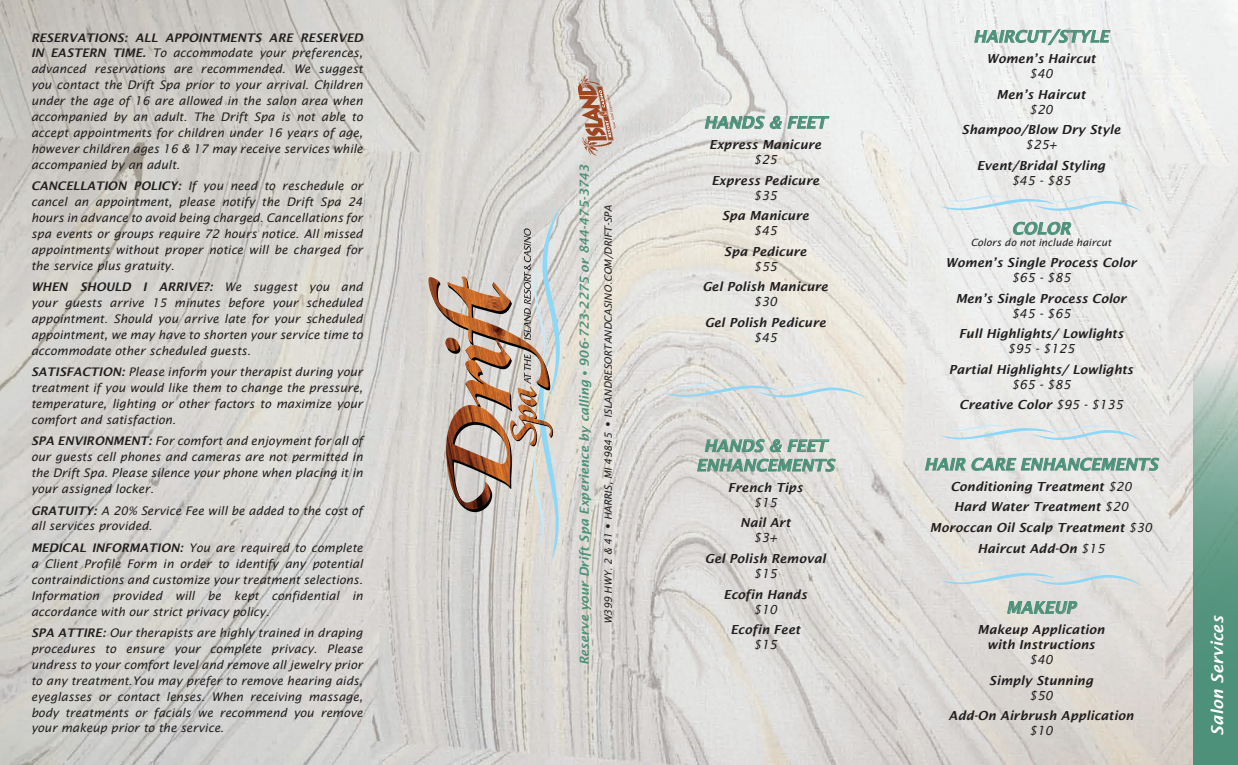
<style>
.page{position:relative;width:1238px;height:765px;background:#fff}
.page>*{position:absolute;margin:0;border:0;box-sizing:border-box;transform-origin:0 0}
.t1{font:italic 600 16.25px/19.5px "Lucida Sans";color:#4d917a;text-align:center}
.t2{font:italic 600 16.25px "Lucida Sans";color:#fff}
.t3{font:italic 600 12.5px/20.6px "Lucida Sans";color:#231f20;text-align:center}
.t4{font:italic 12.5px/20.6px "Lucida Sans";color:#231f20;text-align:center}
.t5{font:italic 600 12.5px "Lucida Sans";color:#4d917a}
.t6{font:italic 11.88px/15.9px "Lucida Sans";color:#231f20;text-align:justify}
.t7{font:italic 10px "Lucida Sans";color:#231f20}
.s1{font-weight:600}
.s2{font-family:"Futura";font-weight:800;font-style:normal;font-size:10px}
.s3{font-family:"Futura";font-weight:800;font-style:normal}
.s4{font-weight:400}
</style>
<div class="page">
<img style="left:0;top:0;width:1238px;height:765px">
<svg style="left:1192px;top:360px;width:46px;height:405px;background:#76a695"></svg>
<svg style="left:430px;top:205px;width:132px;height:355px;background:#c7baaf"></svg>
<svg style="left:578px;top:75px;width:38px;height:81px;background:#c3a496"></svg>
<svg style="left:974px;top:29px;width:136px;height:16px"></svg>
<svg style="left:1013px;top:222px;width:58px;height:13px"></svg>
<svg style="left:925px;top:458px;width:40px;height:13px"></svg>
<svg style="left:971px;top:458px;width:188px;height:13px;background:#aac4ba"></svg>
<svg style="left:1007px;top:601px;width:70px;height:13px"></svg>
<svg style="left:705px;top:116px;width:124px;height:13px;background:#aec7be"></svg>
<svg style="left:705px;top:439px;width:124px;height:13px;background:#a9c0b5"></svg>
<svg style="left:697px;top:459px;width:138px;height:13px;background:#a2bcb1"></svg>
<svg style="left:664px;top:382px;width:202px;height:17px;background:#d5dfe1"></svg>
<svg style="left:939px;top:196px;width:203px;height:16px;background:#dbe7ec"></svg>
<svg style="left:939px;top:425px;width:203px;height:16px;background:#d8e4e8"></svg>
<svg style="left:939px;top:570px;width:203px;height:16px;background:#d4dfe1"></svg>
<p class="t6" style="left:31px;top:29px;width:333px"><span class="s1">RESERVATIONS: ALL APPOINTMENTS ARE RESERVED IN EASTERN TIME.</span> To accommodate your preferences, advanced reservations are recommended. We suggest you contact the Drift Spa prior to your arrival. Children under the age of 16 are allowed in the salon area when accompanied by an adult. The Drift Spa is not able to accept appointments for children under 16 years of age, however children ages 16 &amp; 17 may receive services while accompanied by an adult.</p>
<p class="t6" style="left:31px;top:178px;width:333px"><span class="s1">CANCELLATION POLICY:</span> If you need to reschedule or cancel an appointment, please notify the Drift Spa 24 hours in advance to avoid being charged. Cancellations for spa events or groups require 72 hours notice. All missed appointments without proper notice will be charged for the service plus gratuity.</p>
<p class="t6" style="left:31px;top:279px;width:333px"><span class="s1">WHEN SHOULD I ARRIVE?:</span> We suggest you and your guests arrive 15 minutes before your scheduled appointment. Should you arrive late for your scheduled appointment, we may have to shorten your service time to accommodate other scheduled guests.</p>
<p class="t6" style="left:31px;top:364px;width:333px"><span class="s1">SATISFACTION:</span> Please inform your therapist during your treatment if you would like them to change the pressure, temperature, lighting or other factors to maximize your comfort and satisfaction.</p>
<p class="t6" style="left:31px;top:433px;width:333px"><span class="s1">SPA ENVIRONMENT:</span> For comfort and enjoyment for all of our guests cell phones and cameras are not permitted in the Drift Spa. Please silence your phone when placing it in your assigned locker.</p>
<p class="t6" style="left:31px;top:502px;width:333px"><span class="s1">GRATUITY:</span> A 20% Service Fee will be added to the cost of all services provided.</p>
<p class="t6" style="left:31px;top:540px;width:333px"><span class="s1">MEDICAL INFORMATION:</span> You are required to complete a Client Profile Form in order to identify any potential contraindictions and customize your treatment selections.<br>Information provided will be kept confidential in accordance with our strict privacy policy.</p>
<p class="t6" style="left:31px;top:625px;width:333px"><span class="s1">SPA ATTIRE:</span> Our therapists are highly trained in draping procedures to ensure your complete privacy. Please undress to your comfort level and remove all jewelry prior to any treatment.You may prefer to remove hearing aids, eyeglasses or contact lenses. When receiving massage, body treatments or facials we recommend you remove your makeup prior to the service.</p>
<p class="t5" style="left:577px;top:665px;width:502px;rotate:-90deg">Reserve your Drift Spa Experience by calling <span class="s2">•</span> 906-723-2275 or 844-475-3743</p>
<p class="t7" style="left:602px;top:624px;width:421px;rotate:-90deg">W399 HWY. 2 &amp; 41 <span class="s3">•</span> HARRIS, MI 49845 <span class="s3">•</span> ISLANDRESORTANDCASINO.COM/DRIFT-SPA</p>
<h1 class="t1" style="left:704px;top:113px;width:124px">HANDS &amp; FEET</h1>
<p class="t3" style="left:709px;top:134px;width:114px">Express Manicure</p>
<p class="t4" style="left:753px;top:149px;width:25px">$25</p>
<p class="t3" style="left:711px;top:170px;width:109px">Express Pedicure</p>
<p class="t4" style="left:753px;top:185px;width:25px">$35</p>
<p class="t3" style="left:721px;top:205px;width:89px">Spa Manicure</p>
<p class="t4" style="left:753px;top:220px;width:25px">$45</p>
<p class="t3" style="left:724px;top:241px;width:84px">Spa Pedicure</p>
<p class="t4" style="left:753px;top:256px;width:25px">$55</p>
<p class="t3" style="left:702px;top:277px;width:127px">Gel Polish Manicure</p>
<p class="t4" style="left:753px;top:292px;width:25px">$30</p>
<p class="t3" style="left:704px;top:312px;width:123px">Gel Polish Pedicure</p>
<p class="t4" style="left:753px;top:327px;width:25px">$45</p>
<h1 class="t1" style="left:696px;top:436px;width:140px">HANDS &amp; FEET<br>ENHANCEMENTS</h1>
<p class="t3" style="left:728px;top:477px;width:76px">French Tips</p>
<p class="t4" style="left:753px;top:492px;width:25px">$15</p>
<p class="t3" style="left:740px;top:512px;width:52px">Nail Art</p>
<p class="t4" style="left:753px;top:528px;width:25px">$3+</p>
<p class="t3" style="left:705px;top:548px;width:122px">Gel Polish Removal</p>
<p class="t4" style="left:753px;top:563px;width:25px">$15</p>
<p class="t3" style="left:723px;top:584px;width:85px">Ecofin Hands</p>
<p class="t4" style="left:753px;top:599px;width:25px">$10</p>
<p class="t3" style="left:730px;top:619px;width:71px">Ecofin Feet</p>
<p class="t4" style="left:753px;top:634px;width:25px">$15</p>
<h1 class="t1" style="left:973px;top:27px;width:137px">HAIRCUT/STYLE</h1>
<p class="t3" style="left:986px;top:48px;width:111px">Women’s Haircut</p>
<p class="t4" style="left:1029px;top:63px;width:25px">$40</p>
<p class="t3" style="left:996px;top:84px;width:90px">Men’s Haircut</p>
<p class="t4" style="left:1029px;top:99px;width:25px">$20</p>
<p class="t3" style="left:961px;top:119px;width:160px">Shampoo/Blow Dry Style</p>
<p class="t4" style="left:1025px;top:134px;width:33px">$25+</p>
<p class="t3" style="left:976px;top:155px;width:130px">Event/Bridal Styling</p>
<p class="t4" style="left:1011px;top:170px;width:61px">$45 - $85</p>
<h1 class="t1" style="left:1011px;top:219px;width:60px">COLOR</h1>
<p class="t7" style="left:970px;top:237px;width:142px">Colors do not include haircut</p>
<p class="t3" style="left:945px;top:252px;width:193px">Women’s Single Process Color</p>
<p class="t4" style="left:1011px;top:267px;width:61px">$65 - $85</p>
<p class="t3" style="left:955px;top:288px;width:172px">Men’s Single Process Color</p>
<p class="t4" style="left:1011px;top:303px;width:61px">$45 - $65</p>
<p class="t3" style="left:958px;top:323px;width:166px">Full Highlights/ Lowlights</p>
<p class="t4" style="left:1007px;top:338px;width:69px">$95 - $125</p>
<p class="t3" style="left:948px;top:359px;width:186px">Partial Highlights/ Lowlights</p>
<p class="t4" style="left:959px;top:374px;width:165px">$65 - $85<br><span class="s1">Creative Color</span> $95 - $135</p>
<h1 class="t1" style="left:924px;top:455px;width:235px">HAIR CARE ENHANCEMENTS</h1>
<p class="t3" style="left:930px;top:476px;width:224px">Conditioning Treatment <span class="s4">$20<br></span>Hard Water Treatment <span class="s4">$20<br></span>Moroccan Oil Scalp Treatment <span class="s4">$30<br></span>Haircut Add-On <span class="s4">$15</span></p>
<h1 class="t1" style="left:1006px;top:598px;width:71px">MAKEUP</h1>
<p class="t3" style="left:977px;top:622px;width:129px;line-height:15px">Makeup Application with Instructions</p>
<p class="t4" style="left:1029px;top:649px;width:25px">$40</p>
<p class="t3" style="left:989px;top:670px;width:106px">Simply Stunning</p>
<p class="t4" style="left:1029px;top:685px;width:25px">$50</p>
<p class="t3" style="left:948px;top:705px;width:186px">Add-On Airbrush Application</p>
<p class="t4" style="left:1029px;top:720px;width:25px">$10</p>
<h1 class="t2" style="left:1207px;top:736px;width:121px;rotate:-90deg">Salon Services</h1>
</div>
